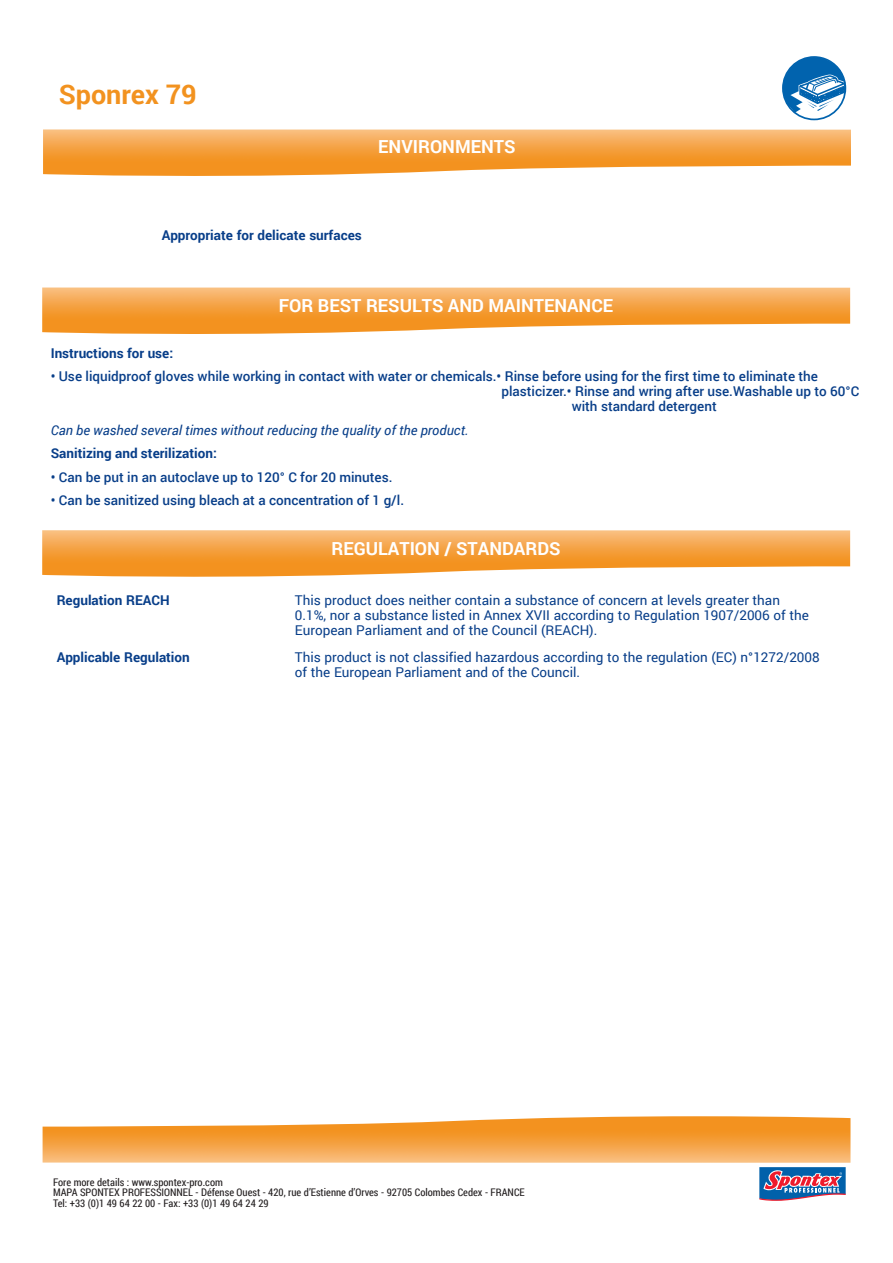
<style>
.page{position:relative;width:893px;height:1263px;background:#fff}
.page>*{position:absolute;margin:0;border:0;box-sizing:border-box;transform-origin:0 0}
.scouring{font:700 27px "Roboto";color:#f2921f}
.floors{font:700 18px "Roboto";color:#fff}
.secteur_titre{font:13.5px/15px "Roboto";color:#083e89}
.specific_features_te{font:500 13.5px "Roboto";color:#083e89}
.secteur_titre-2{font:700 13.5px "Roboto";color:#083e89}
.specific_features_te-2{font:italic 13.5px "Roboto";color:#083e89}
.specific_features_te-3{font:700 13.5px "Roboto";color:#083e89}
.HTML_ADRESSES_BODY{font:10.5px/10.5px "Roboto Condensed";color:#231f20}
</style>
<div class="page">
<svg style="left:759px;top:1167px;width:87px;height:34px"></svg>
<img style="left:43px;top:1116px;width:807px;height:47px">
<img style="left:43px;top:129px;width:808px;height:47px">
<svg style="left:782px;top:56px;width:65px;height:64px"></svg>
<img style="left:42px;top:287px;width:808px;height:47px">
<img style="left:42px;top:530px;width:808px;height:47px">
<p class="scouring" style="left:59px;top:75px;width:140px">Sponrex 79</p>
<p class="floors" style="left:378px;top:134px;width:139px">ENVIRONMENTS</p>
<p class="secteur_titre-2" style="left:162px;top:226px;width:202px">Appropriate for delicate surfaces</p>
<p class="floors" style="left:279px;top:292px;width:336px">FOR BEST RESULTS AND MAINTENANCE</p>
<p class="specific_features_te-3" style="left:51px;top:343px;width:124px">Instructions for use:</p>
<p class="specific_features_te" style="left:51px;top:367px;width:769px">• Use liquidproof gloves while working in contact with water or chemicals.• Rinse before using for the first time to eliminate the</p>
<p class="specific_features_te" style="left:501px;top:382px;width:359px">plasticizer.• Rinse and wring after use.Washable up to 60°C</p>
<p class="specific_features_te" style="left:572px;top:397px;width:147px">with standard detergent</p>
<p class="specific_features_te-2" style="left:51px;top:420px;width:419px">Can be washed several times without reducing the quality of the product.</p>
<p class="specific_features_te-3" style="left:51px;top:444px;width:168px">Sanitizing and sterilization:</p>
<p class="specific_features_te" style="left:51px;top:467px;width:343px">• Can be put in an autoclave up to 120° C for 20 minutes.</p>
<p class="specific_features_te" style="left:51px;top:491px;width:355px">• Can be sanitized using bleach at a concentration of 1 g/l.</p>
<p class="floors" style="left:332px;top:536px;width:231px">REGULATION / STANDARDS</p>
<p class="secteur_titre-2" style="left:57px;top:591px;width:114px">Regulation REACH</p>
<p class="secteur_titre" style="left:295px;top:592px;width:516px">This product does neither contain a substance of concern at levels greater than<br>0.1%, nor a substance listed in Annex XVII according to Regulation 1907/2006 of the<br>European Parliament and of the Council (REACH).</p>
<p class="secteur_titre-2" style="left:57px;top:647px;width:135px">Applicable Regulation</p>
<p class="secteur_titre" style="left:295px;top:649px;width:526px">This product is not classified hazardous according to the regulation (EC) n°1272/2008 of the European Parliament and of the Council.</p>
<p class="HTML_ADRESSES_BODY" style="left:53px;top:1176px;width:473px">Fore more details : www.spontex-pro.com<br>MAPA SPONTEX PROFESSIONNEL - Défense Ouest - 420, rue d’Estienne d’Orves - 92705 Colombes Cedex - FRANCE</p>
<p class="HTML_ADRESSES_BODY" style="left:53px;top:1197px;width:217px">Tel: +33 (0)1 49 64 22 00 - Fax: +33 (0)1 49 64 24 29</p>
</div>
